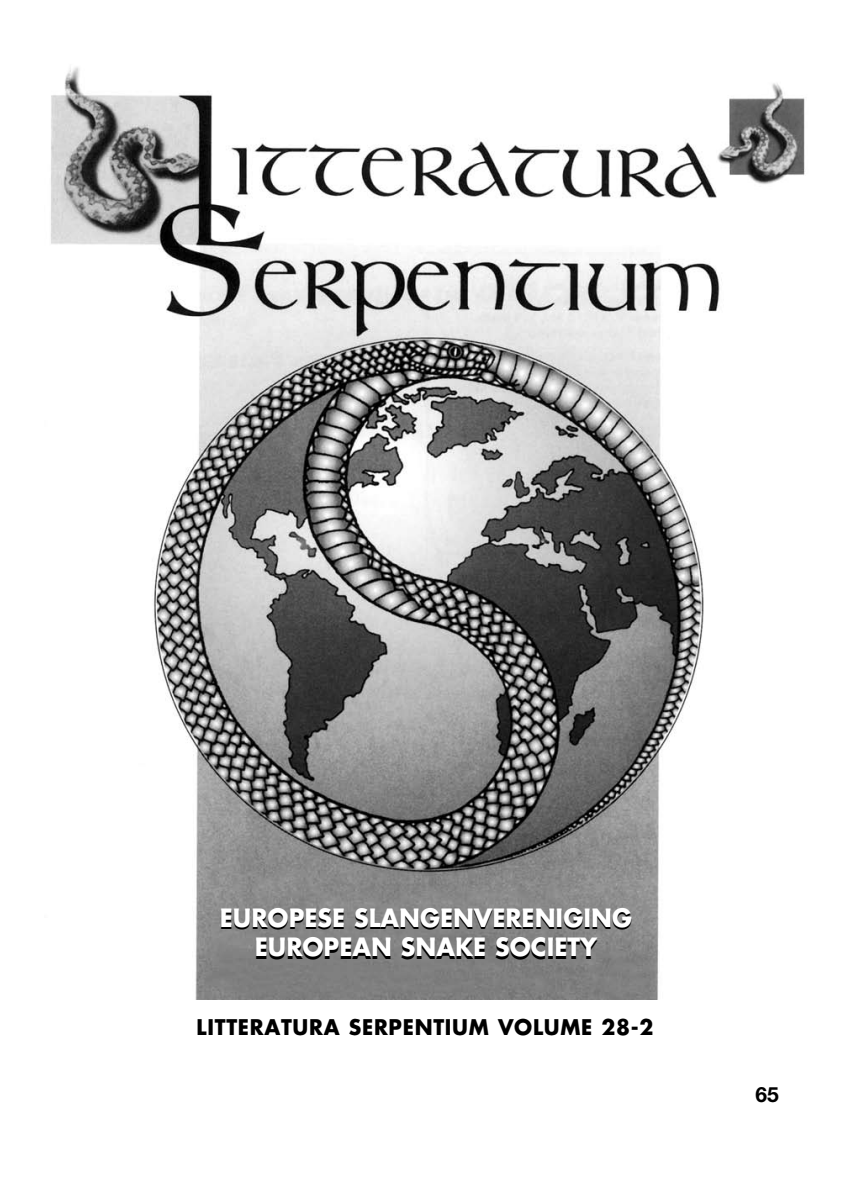
<style>
.page{position:relative;width:844px;height:1191px;background:#fff}
.page>*{position:absolute;margin:0;border:0;box-sizing:border-box;transform-origin:0 0}
.t1{font:700 24.5px/29.4px "Futura Std";color:#000;text-align:center}
.t2{font:700 21px "Futura Std";letter-spacing:.035em;color:#000}
.t3{font:700 21px "Helvetica Neue LT Std";color:#000}
.s1{color:#fff}
</style>
<div class="page">
<img style="left:51px;top:67px;width:671px;height:933px">
<img style="left:716px;top:75px;width:89px;height:116px">
<p class="t1" style="left:220px;top:905px;width:413px">EUROPESE SLANGENVERENIGING<br><span class="s1">E</span>UROPEAN SNAKE SOCIETY</p>
<p class="t2" style="left:196px;top:1012px;width:458px">LITTERATURA SERPENTIUM VOLUME 28-2</p>
<p class="t3" style="left:755px;top:1081px;width:25px">65</p>
</div>
